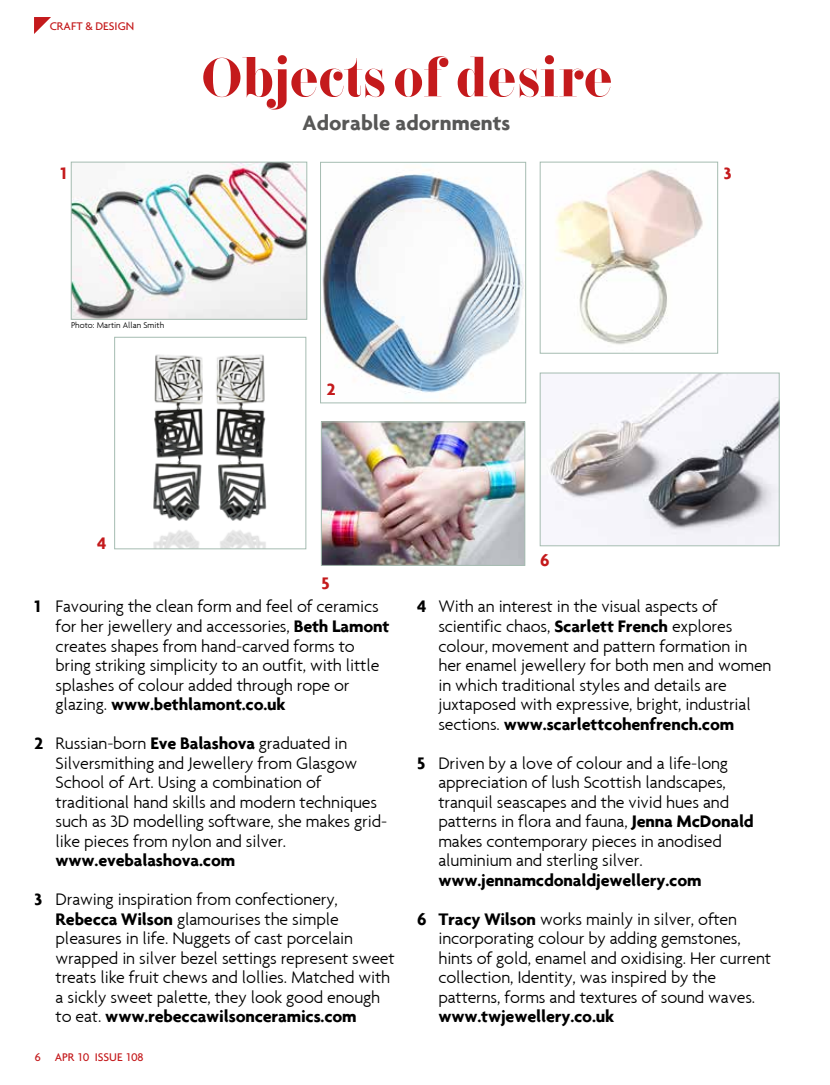
<style>
.page{position:relative;width:830px;height:1085px;background:#fff}
.page>*{position:absolute;margin:0;border:0;box-sizing:border-box;transform-origin:0 0}
.t1{font:800 54px "F Bella";color:#c41a1c}
.t2{font:700 22.5px "Agenda";color:#575756}
.t3{font:300 18px/19.5px "Agenda";letter-spacing:-.01em;color:#000}
.t4{font:700 18px/39px "Agenda";letter-spacing:-.01em;color:#000}
.t5{font:700 18px "Agenda";color:#c41a1c}
.t6{font:500 12px "Agenda";color:#c41a1c}
.t7{font:300 9px "Agenda";color:#000}
.s1{font-weight:700}
.s2{font-weight:300}
</style>
<div class="page">
<svg style="left:34px;top:17px;width:17px;height:17px"></svg>
<img style="left:73px;top:164px;width:232px;height:153px">
<div style="left:71px;top:162px;width:236px;height:157px;border:1px solid #a5bcb1"></div>
<img style="left:322px;top:169px;width:201px;height:225px">
<div style="left:320px;top:162px;width:205px;height:241px;border:1px solid #a5bcb1"></div>
<img style="left:153px;top:354px;width:114px;height:193px">
<div style="left:114px;top:337px;width:192px;height:212px;border:1px solid #a5bcb1"></div>
<img style="left:323px;top:423px;width:199px;height:140px">
<div style="left:321px;top:421px;width:203px;height:144px;border:1px solid #a5bcb1"></div>
<img style="left:555px;top:169px;width:148px;height:176px">
<div style="left:539px;top:162px;width:178px;height:191px;border:1px solid #a5bcb1"></div>
<img style="left:547px;top:375px;width:230px;height:169px">
<div style="left:539px;top:373px;width:240px;height:173px;border:1px solid #a5bcb1"></div>
<p class="t6" style="left:50px;top:19px;width:86px">CRAFT &amp; DESIGN</p>
<h1 class="t1" style="left:202px;top:46px;width:411px">Objects of desire</h1>
<p class="t2" style="left:302px;top:109px;width:209px">Adorable adornments</p>
<p class="t5" style="left:60px;top:162px;width:8px">1</p>
<p class="t5" style="left:723px;top:162px;width:9px">3</p>
<p class="t7" style="left:71px;top:320px;width:94px">Photo: Martin Allan Smith</p>
<p class="t5" style="left:326px;top:378px;width:10px">2</p>
<p class="t5" style="left:97px;top:532px;width:11px">4</p>
<p class="t5" style="left:321px;top:572px;width:10px">5</p>
<p class="t3" style="left:56px;top:596px;width:335px;text-indent:-21px"><span class="s1">1</span> Favouring the clean form and feel of ceramics for her jewellery and accessories, <span class="s1">Beth Lamont </span>creates shapes from hand-carved forms to bring striking simplicity to an outfit, with little splashes of colour added through rope or glazing. <span class="s1">www.bethlamont.co.uk</span></p>
<p class="t3" style="left:56px;top:733px;width:333px;text-indent:-21px"><span class="s1">2</span> Russian-born <span class="s1">Eve Balashova</span> graduated in Silversmithing and Jewellery from Glasgow School of Art. Using a combination of traditional hand skills and modern techniques such as 3D modelling software, she makes grid&shy;like pieces from nylon and silver.</p>
<p class="t3" style="left:34px;top:840px;width:305px;line-height:39px;text-indent:21px"><span class="s1">www.evebalashova.com<br>3</span> Drawing inspiration from confectionery,</p>
<p class="t3" style="left:56px;top:908px;width:340px"><span class="s1">Rebecca Wilson</span> glamourises the simple pleasures in life. Nuggets of cast porcelain wrapped in silver bezel settings represent sweet treats like fruit chews and lollies. Matched with a sickly sweet palette, they look good enough to eat. <span class="s1">www.rebeccawilsonceramics.com</span></p>
<p class="t6" style="left:35px;top:1049px;width:110px">6 APR 10 ISSUE 108</p>
<p class="t5" style="left:540px;top:549px;width:11px">6</p>
<p class="t3" style="left:438px;top:596px;width:334px;text-indent:-21px"><span class="s1">4</span> With an interest in the visual aspects of scientific chaos, <span class="s1">Scarlett French</span> explores colour, movement and pattern formation in her enamel jewellery for both men and women in which traditional styles and details are juxtaposed with expressive, bright, industrial sections. <span class="s1">www.scarlettcohenfrench.com</span></p>
<p class="t3" style="left:438px;top:752px;width:317px;text-indent:-21px"><span class="s1">5</span> Driven by a love of colour and a life-long appreciation of lush Scottish landscapes, tranquil seascapes and the vivid hues and patterns in flora and fauna, <span class="s1">Jenna McDonald </span>makes contemporary pieces in anodised aluminium and sterling silver.</p>
<p class="t4" style="left:417px;top:859px;width:321px;text-indent:21px">www.jennamcdonaldjewellery.com<br>6 Tracy Wilson <span class="s2">works mainly in silver, often</span></p>
<p class="t3" style="left:438px;top:928px;width:334px">incorporating colour by adding gemstones, hints of gold, enamel and oxidising. Her current collection, Identity, was inspired by the patterns, forms and textures of sound waves.</p>
<p class="t4" style="left:438px;top:996px;width:177px">www.twjewellery.co.uk</p>
</div>
